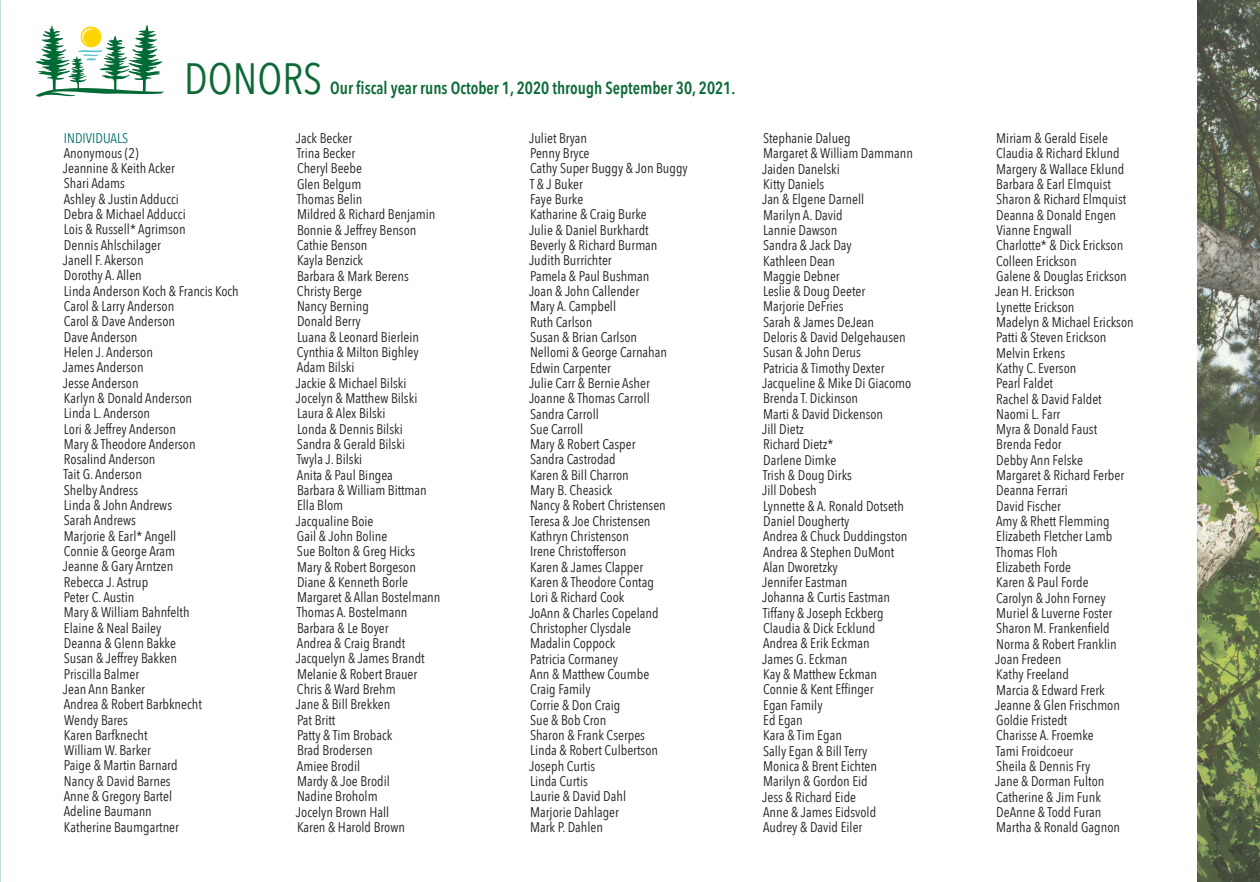
<style>
.page{position:relative;width:1260px;height:882px;background:#fff}
.page>*{position:absolute;margin:0;border:0;box-sizing:border-box;transform-origin:0 0}
.t1{font:43.75px "Avenir Next Condensed";color:#0d6a37}
.t2{font:600 17.5px "Avenir Next Condensed";color:#0d6a37;scale:.93 1}
.t3{font:14px/15.4px "Avenir Next Condensed";color:#231f20}
.t4{font:14px "Avenir Next Condensed";color:#087269}
</style>
<div class="page">
<svg style="left:35px;top:25px;width:129px;height:72px"></svg>
<img style="left:1197px;top:0;width:63px;height:882px">
<h1 class="t1" style="left:184px;top:42px;width:139px">DONORS</h1>
<p class="t2" style="left:330px;top:73px;width:437px">Our fiscal year runs October 1, 2020 through September 30, 2021.</p>
<p class="t4" style="left:64px;top:126px;width:66px">INDIVIDUALS</p>
<p class="t3" style="left:63px;top:145px;width:177px">Anonymous (2)<br>Jeannine &amp; Keith Acker<br>Shari Adams<br>Ashley &amp; Justin Adducci<br>Debra &amp; Michael Adducci<br>Lois &amp; Russell* Agrimson<br>Dennis Ahlschilager<br>Janell F. Akerson<br>Dorothy A. Allen<br>Linda Anderson Koch &amp; Francis Koch<br>Carol &amp; Larry Anderson<br>Carol &amp; Dave Anderson<br>Dave Anderson<br>Helen J. Anderson<br>James Anderson<br>Jesse Anderson<br>Karlyn &amp; Donald Anderson<br>Linda L. Anderson<br>Lori &amp; Jeffrey Anderson<br>Mary &amp; Theodore Anderson<br>Rosalind Anderson<br>Tait G. Anderson<br>Shelby Andress<br>Linda &amp; John Andrews<br>Sarah Andrews<br>Marjorie &amp; Earl* Angell<br>Connie &amp; George Aram<br>Jeanne &amp; Gary Arntzen<br>Rebecca J. Astrup<br>Peter C. Austin<br>Mary &amp; William Bahnfelth<br>Elaine &amp; Neal Bailey<br>Deanna &amp; Glenn Bakke<br>Susan &amp; Jeffrey Bakken<br>Priscilla Balmer<br>Jean Ann Banker<br>Andrea &amp; Robert Barbknecht<br>Wendy Bares<br>Karen Barfknecht<br>William W. Barker<br>Paige &amp; Martin Barnard<br>Nancy &amp; David Barnes<br>Anne &amp; Gregory Bartel<br>Adeline Baumann<br>Katherine Baumgartner</p>
<p class="t3" style="left:296px;top:129px;width:146px">Jack Becker<br>Trina Becker<br>Cheryl Beebe<br>Glen Belgum<br>Thomas Belin<br>Mildred &amp; Richard Benjamin<br>Bonnie &amp; Jeffrey Benson<br>Cathie Benson<br>Kayla Benzick<br>Barbara &amp; Mark Berens<br>Christy Berge<br>Nancy Berning<br>Donald Berry<br>Luana &amp; Leonard Bierlein<br>Cynthia &amp; Milton Bighley<br>Adam Bilski<br>Jackie &amp; Michael Bilski<br>Jocelyn &amp; Matthew Bilski<br>Laura &amp; Alex Bilski<br>Londa &amp; Dennis Bilski<br>Sandra &amp; Gerald Bilski<br>Twyla J. Bilski<br>Anita &amp; Paul Bingea<br>Barbara &amp; William Bittman<br>Ella Blom<br>Jacqualine Boie<br>Gail &amp; John Boline<br>Sue Bolton &amp; Greg Hicks<br>Mary &amp; Robert Borgeson<br>Diane &amp; Kenneth Borle<br>Margaret &amp; Allan Bostelmann<br>Thomas A. Bostelmann<br>Barbara &amp; Le Boyer<br>Andrea &amp; Craig Brandt<br>Jacquelyn &amp; James Brandt<br>Melanie &amp; Robert Brauer<br>Chris &amp; Ward Brehm<br>Jane &amp; Bill Brekken<br>Pat Britt<br>Patty &amp; Tim Broback<br>Brad Brodersen<br>Amiee Brodil<br>Mardy &amp; Joe Brodil<br>Nadine Broholm<br>Jocelyn Brown Hall<br>Karen &amp; Harold Brown</p>
<p class="t3" style="left:529px;top:130px;width:160px">Juliet Bryan<br>Penny Bryce<br>Cathy Super Buggy &amp; Jon Buggy<br>T &amp; J Buker<br>Faye Burke<br>Katharine &amp; Craig Burke<br>Julie &amp; Daniel Burkhardt<br>Beverly &amp; Richard Burman<br>Judith Burrichter<br>Pamela &amp; Paul Bushman<br>Joan &amp; John Callender<br>Mary A. Campbell<br>Ruth Carlson<br>Susan &amp; Brian Carlson<br>Nellomi &amp; George Carnahan<br>Edwin Carpenter<br>Julie Carr &amp; Bernie Asher<br>Joanne &amp; Thomas Carroll<br>Sandra Carroll<br>Sue Carroll<br>Mary &amp; Robert Casper<br>Sandra Castrodad<br>Karen &amp; Bill Charron<br>Mary B. Cheasick<br>Nancy &amp; Robert Christensen<br>Teresa &amp; Joe Christensen<br>Kathryn Christenson<br>Irene Christofferson<br>Karen &amp; James Clapper<br>Karen &amp; Theodore Contag<br>Lori &amp; Richard Cook<br>JoAnn &amp; Charles Copeland<br>Christopher Clysdale<br>Madalin Coppock<br>Patricia Cormaney<br>Ann &amp; Matthew Coumbe<br>Craig Family<br>Corrie &amp; Don Craig<br>Sue &amp; Bob Cron<br>Sharon &amp; Frank Cserpes<br>Linda &amp; Robert Culbertson<br>Joseph Curtis<br>Linda Curtis<br>Laurie &amp; David Dahl<br>Marjorie Dahlager<br>Mark P. Dahlen</p>
<p class="t3" style="left:762px;top:130px;width:152px">Stephanie Dalueg<br>Margaret &amp; William Dammann<br>Jaiden Danelski<br>Kitty Daniels<br>Jan &amp; Elgene Darnell<br>Marilyn A. David<br>Lannie Dawson<br>Sandra &amp; Jack Day<br>Kathleen Dean<br>Maggie Debner<br>Leslie &amp; Doug Deeter<br>Marjorie DeFries<br>Sarah &amp; James DeJean<br>Deloris &amp; David Delgehausen<br>Susan &amp; John Derus<br>Patricia &amp; Timothy Dexter<br>Jacqueline &amp; Mike Di Giacomo<br>Brenda T. Dickinson<br>Marti &amp; David Dickenson<br>Jill Dietz<br>Richard Dietz*<br>Darlene Dimke<br>Trish &amp; Doug Dirks<br>Jill Dobesh<br>Lynnette &amp; A. Ronald Dotseth<br>Daniel Dougherty<br>Andrea &amp; Chuck Duddingston<br>Andrea &amp; Stephen DuMont<br>Alan Dworetzky<br>Jennifer Eastman<br>Johanna &amp; Curtis Eastman<br>Tiffany &amp; Joseph Eckberg<br>Claudia &amp; Dick Ecklund<br>Andrea &amp; Erik Eckman<br>James G. Eckman<br>Kay &amp; Matthew Eckman<br>Connie &amp; Kent Effinger<br>Egan Family<br>Ed Egan<br>Kara &amp; Tim Egan<br>Sally Egan &amp; Bill Terry<br>Monica &amp; Brent Eichten<br>Marilyn &amp; Gordon Eid<br>Jess &amp; Richard Eide<br>Anne &amp; James Eidsvold<br>Audrey &amp; David Eiler</p>
<p class="t3" style="left:995px;top:130px;width:140px">Miriam &amp; Gerald Eisele<br>Claudia &amp; Richard Eklund<br>Margery &amp; Wallace Eklund<br>Barbara &amp; Earl Elmquist<br>Sharon &amp; Richard Elmquist<br>Deanna &amp; Donald Engen<br>Vianne Engwall<br>Charlotte* &amp; Dick Erickson<br>Colleen Erickson<br>Galene &amp; Douglas Erickson<br>Jean H. Erickson<br>Lynette Erickson<br>Madelyn &amp; Michael Erickson<br>Patti &amp; Steven Erickson<br>Melvin Erkens<br>Kathy C. Everson<br>Pearl Faldet<br>Rachel &amp; David Faldet<br>Naomi L. Farr<br>Myra &amp; Donald Faust<br>Brenda Fedor<br>Debby Ann Felske<br>Margaret &amp; Richard Ferber<br>Deanna Ferrari<br>David Fischer<br>Amy &amp; Rhett Flemming<br>Elizabeth Fletcher Lamb<br>Thomas Floh<br>Elizabeth Forde<br>Karen &amp; Paul Forde<br>Carolyn &amp; John Forney<br>Muriel &amp; Luverne Foster<br>Sharon M. Frankenfield<br>Norma &amp; Robert Franklin<br>Joan Fredeen<br>Kathy Freeland<br>Marcia &amp; Edward Frerk<br>Jeanne &amp; Glen Frischmon<br>Goldie Fristedt<br>Charisse A. Froemke<br>Tami Froidcoeur<br>Sheila &amp; Dennis Fry<br>Jane &amp; Dorman Fulton<br>Catherine &amp; Jim Funk<br>DeAnne &amp; Todd Furan<br>Martha &amp; Ronald Gagnon</p>
</div>
